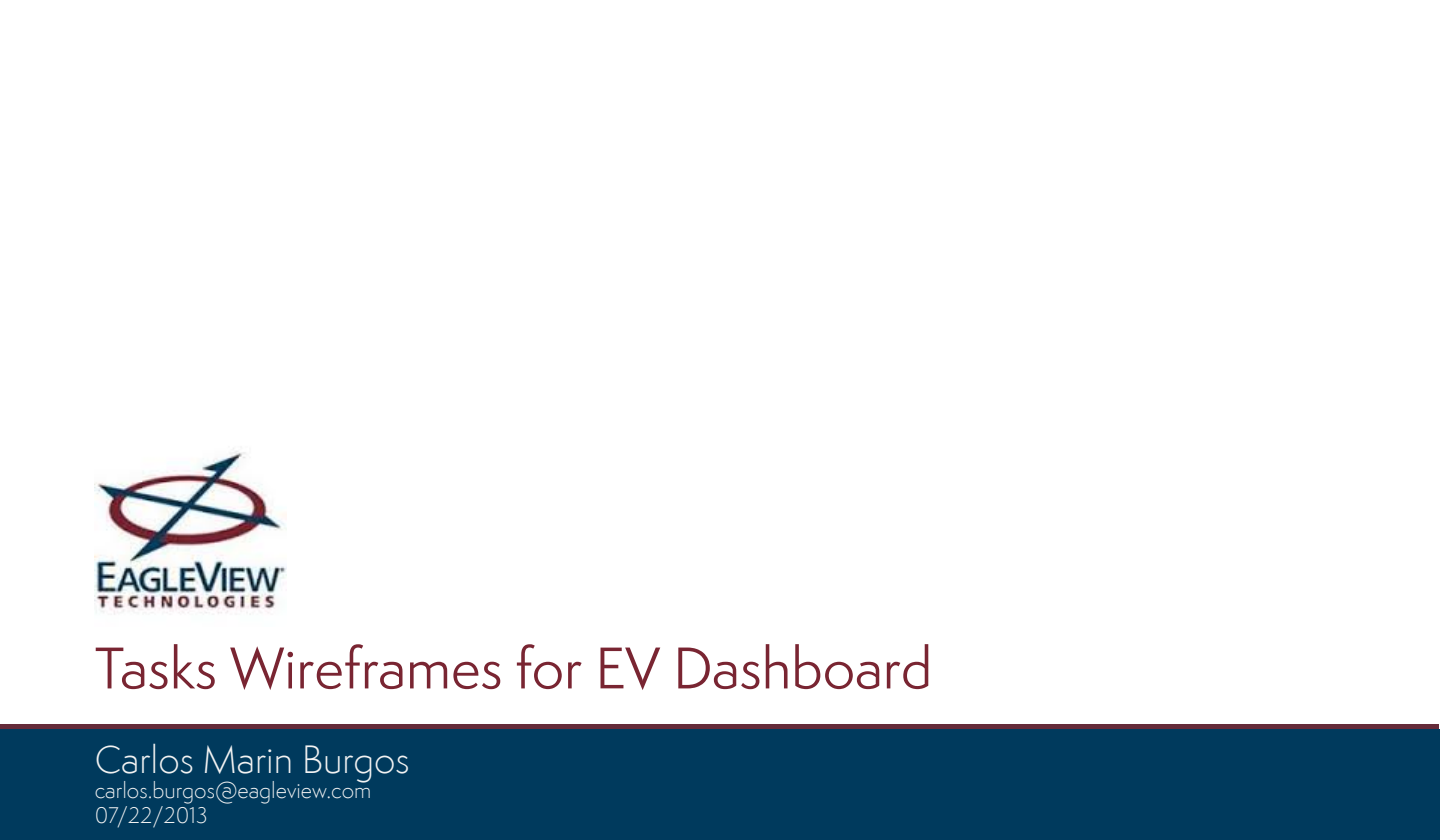
<style>
.page{position:relative;width:1440px;height:840px;background:#fff}
.page>*{position:absolute;margin:0;border:0;box-sizing:border-box;transform-origin:0 0}
.t1{font:54px "Semplicita Pro";color:#792532}
.t2{font:300 36px "Semplicita Pro";color:#f2f2f2}
.t3{font:300 21px/25.2px "Semplicita Pro";color:#f2f2f2}
</style>
<div class="page">
<img style="left:95px;top:448px;width:192px;height:167px">
<div style="left:0;top:724px;width:1438px;height:8px;background:#652b39"></div>
<div style="left:0;top:729px;width:1440px;height:111px;background:#003a5d"></div>
<h1 class="t1" style="left:95px;top:633px;width:839px">Tasks Wireframes for EV Dashboard</h1>
<h2 class="t2" style="left:95px;top:736px;width:316px">Carlos Marin Burgos</h2>
<p class="t3" style="left:95px;top:777px;width:278px">carlos.burgos@eagleview.com<br>07/22/2013</p>
</div>
